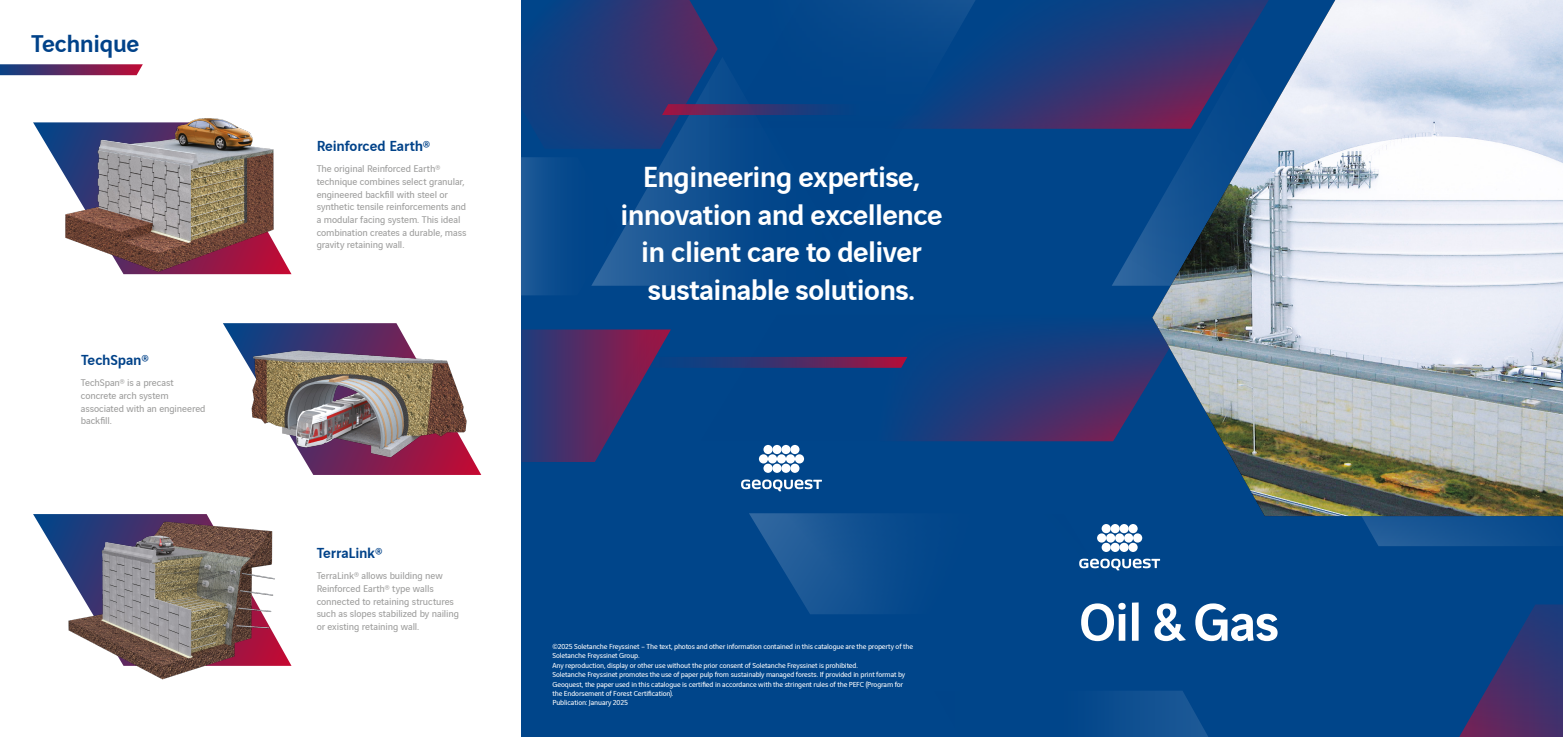
<style>
.page{position:relative;width:1563px;height:737px;background:#fff}
.page>*{position:absolute;margin:0;border:0;box-sizing:border-box;transform-origin:0 0}
.t1{font:500 56.88px "Vinci Sans";letter-spacing:-.02em;color:#fff}
.t2{font:500 31.5px/37.8px "Vinci Sans";letter-spacing:-.02em;color:#fff;text-align:center}
.t3{font:500 26.25px "Vinci Sans";letter-spacing:-.015em;color:#004289}
.t4{font:500 15.75px "Vinci Sans";letter-spacing:-.01em;color:#004289}
.t5{font:10.5px/12.6px "Vinci Sans";letter-spacing:-.01em;color:#9d9d9c}
.t6{font:7.88px/9.5px "Vinci Sans";letter-spacing:-.015em;color:#fff}
</style>
<div class="page">
<div style="left:1041px;top:0;width:521px;height:737px;background:#00458a"></div>
<svg style="left:1311px;top:516px;width:252px;height:30px"></svg>
<svg style="left:1112px;top:216px;width:40px;height:70px"></svg>
<svg style="left:1459px;top:604px;width:104px;height:133px"></svg>
<div style="left:521px;top:0;width:521px;height:737px;background:#00458a"></div>
<svg style="left:521px;top:157px;width:34px;height:138px"></svg>
<svg style="left:591px;top:149px;width:134px;height:137px"></svg>
<svg style="left:521px;top:329px;width:284px;height:133px"></svg>
<svg style="left:1113px;top:691px;width:95px;height:46px"></svg>
<svg style="left:919px;top:0;width:233px;height:129px"></svg>
<svg style="left:699px;top:324px;width:453px;height:117px"></svg>
<img style="left:1152px;top:0;width:411px;height:516px">
<svg style="left:521px;top:0;width:398px;height:149px"></svg>
<svg style="left:0;top:64px;width:143px;height:11px;background:#6a3165"></svg>
<svg style="left:33px;top:122px;width:258px;height:152px"></svg>
<svg style="left:33px;top:514px;width:258px;height:152px"></svg>
<svg style="left:223px;top:323px;width:258px;height:152px"></svg>
<img style="left:243px;top:330px;width:228px;height:133px">
<img style="left:62px;top:514px;width:221px;height:166px">
<img style="left:56px;top:118px;width:228px;height:157px">
<div style="left:790px;top:445px;width:9px;height:9px;background:#fff;border-radius:50%"></div>
<div style="left:795px;top:454px;width:9px;height:9px;background:#fff;border-radius:50%"></div>
<div style="left:786px;top:454px;width:9px;height:9px;background:#fff;border-radius:50%"></div>
<div style="left:777px;top:454px;width:9px;height:9px;background:#fff;border-radius:50%"></div>
<div style="left:768px;top:454px;width:9px;height:9px;background:#fff;border-radius:50%"></div>
<div style="left:759px;top:454px;width:9px;height:9px;background:#fff;border-radius:50%"></div>
<div style="left:781px;top:445px;width:9px;height:9px;background:#fff;border-radius:50%"></div>
<div style="left:772px;top:445px;width:9px;height:9px;background:#fff;border-radius:50%"></div>
<div style="left:763px;top:445px;width:9px;height:9px;background:#fff;border-radius:50%"></div>
<div style="left:790px;top:463px;width:9px;height:10px;background:#fff;border-radius:50%"></div>
<div style="left:781px;top:463px;width:9px;height:10px;background:#fff;border-radius:50%"></div>
<div style="left:772px;top:463px;width:9px;height:10px;background:#fff;border-radius:50%"></div>
<div style="left:763px;top:463px;width:9px;height:10px;background:#fff;border-radius:50%"></div>
<svg style="left:741px;top:479px;width:81px;height:12px"></svg>
<svg style="left:749px;top:513px;width:411px;height:101px"></svg>
<h3 class="t3" style="left:31px;top:23px;width:110px">Technique</h3>
<h3 class="t4" style="left:81px;top:347px;width:69px">TechSpan®</h3>
<h3 class="t5" style="left:81px;top:376px;width:126px">TechSpan® is a precast concrete arch system associated with an engineered backfill.</h3>
<h3 class="t4" style="left:317px;top:134px;width:115px">Reinforced Earth®</h3>
<p class="t5" style="left:317px;top:162px;width:151px">The original Reinforced Earth® technique combines select granular, engineered backfill with steel or synthetic tensile reinforcements and a modular facing system. This ideal combination creates a durable, mass gravity retaining wall.</p>
<h2 class="t2" style="left:620px;top:155px;width:324px">Engineering expertise, innovation and excellence in client care to deliver sustainable solutions.</h2>
<h3 class="t4" style="left:317px;top:540px;width:67px">TerraLink®</h3>
<h3 class="t5" style="left:317px;top:568px;width:144px">TerraLink® allows building new<br>Reinforced Earth® type walls connected to retaining structures such as slopes stabilized by nailing or existing retaining wall.</h3>
<p class="t6" style="left:552px;top:640px;width:362px">©2025 Soletanche Freyssinet – The text, photos and other information contained in this catalogue are the property of the Soletanche Freyssinet Group.<br>Any reproduction, display or other use without the prior consent of Soletanche Freyssinet is prohibited.<br>Soletanche Freyssinet promotes the use of paper pulp from sustainably managed forests. If provided in print format by Geoquest, the paper used in this catalogue is certified in accordance with the stringent rules of the PEFC (Program for the Endorsement of Forest Certification).<br>Publication: January 2025</p>
<h1 class="t1" style="left:1079px;top:578px;width:202px">Oil &amp; Gas</h1>
</div>
